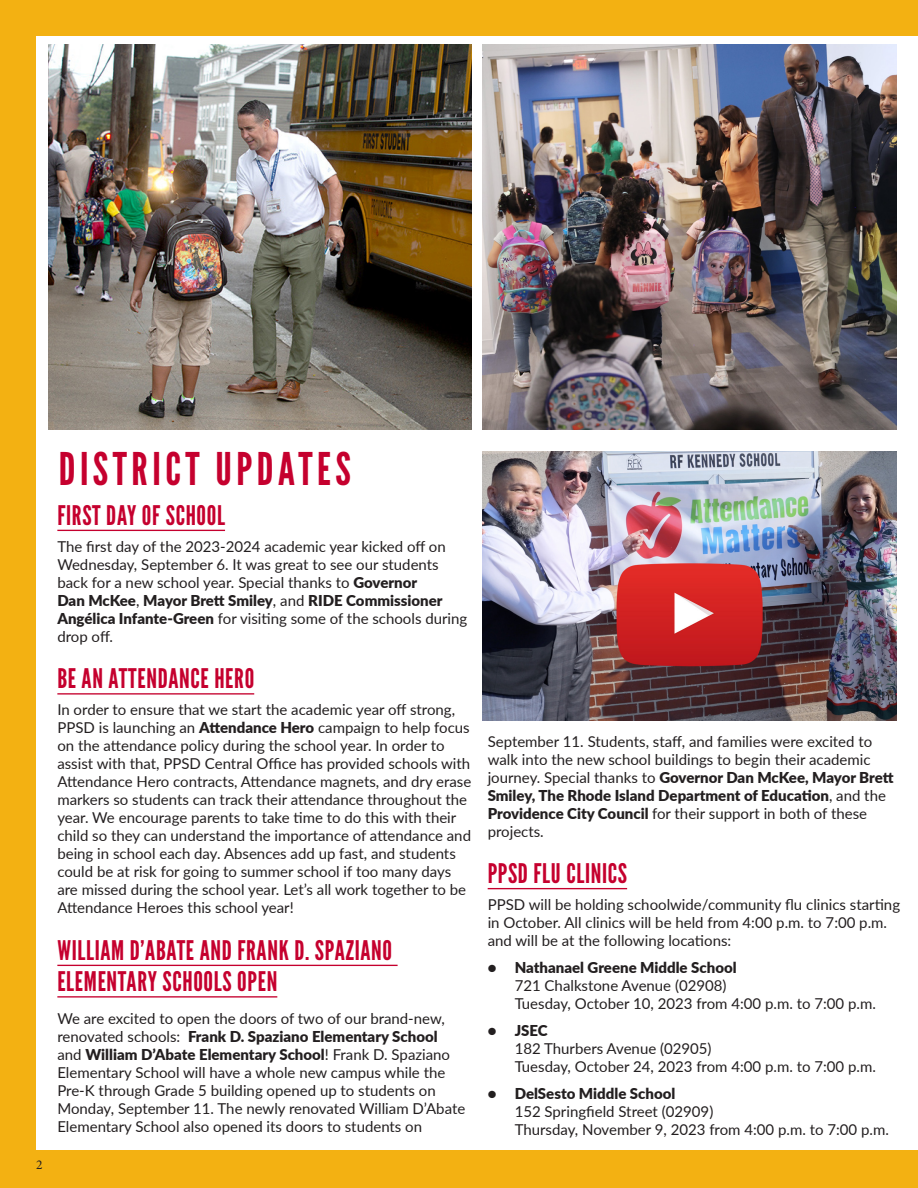
<style>
.page{position:relative;width:918px;height:1188px;background:#f3b112}
.page>*{position:absolute;margin:0;border:0;box-sizing:border-box;transform-origin:0 0}
.League_Gothic_32pt_B{font:45px "League Gothic";letter-spacing:.1em;color:#c5002e}
.t1{font:27px/31.5px "League Gothic";letter-spacing:.025em;color:#c5002e}
.t2{font:15px/18px "Lato";color:#231f20}
.t3{font:13.5px "Minion Pro";color:#231f20}
.s1{font-weight:900}
</style>
<div class="page">
<div style="left:36px;top:36px;width:882px;height:1114px;background:#fff"></div>
<img style="left:482px;top:45px;width:415px;height:384px">
<hr style="left:57px;top:530px;width:168px;height:1px;background:#c5002e">
<hr style="left:57px;top:693px;width:197px;height:2px;background:#c5002e">
<hr style="left:57px;top:965px;width:341px;height:1px;background:#c5002e">
<hr style="left:57px;top:996px;width:220px;height:2px;background:#c5002e">
<hr style="left:488px;top:888px;width:139px;height:1px;background:#c5002e">
<img style="left:482px;top:452px;width:415px;height:269px">
<img style="left:49px;top:45px;width:423px;height:384px">
<p class="t3" style="left:36px;top:1155px;width:8px">2</p>
<p class="League_Gothic_32pt_B" style="left:59px;top:442px;width:294px">DISTRICT UPDATES</p>
<p class="t1" style="left:57px;top:500px;width:169px">FIRST DAY OF SCHOOL</p>
<p class="t2" style="left:57px;top:537px;width:411px">The first day of the 2023-2024 academic year kicked off on Wednesday, September 6. It was great to see our students back for a new school year. Special thanks to <span class="s1">Governor<br>Dan McKee</span>, <span class="s1">Mayor Brett Smiley</span>, and <span class="s1">RIDE Commissioner Angélica Infante-Green</span> for visiting some of the schools during drop off.</p>
<p class="t1" style="left:57px;top:663px;width:198px">BE AN ATTENDANCE HERO</p>
<p class="t2" style="left:57px;top:700px;width:416px">In order to ensure that we start the academic year off strong, PPSD is launching an <span class="s1">Attendance Hero</span> campaign to help focus on the attendance policy during the school year. In order to assist with that, PPSD Central Office has provided schools with Attendance Hero contracts, Attendance magnets, and dry erase markers so students can track their attendance throughout the year. We encourage parents to take time to do this with their child so they can understand the importance of attendance and being in school each day. Absences add up fast, and students could be at risk for going to summer school if too many days are missed during the school year. Let’s all work together to be Attendance Heroes this school year!</p>
<p class="t1" style="left:57px;top:935px;width:336px">WILLIAM D’ABATE AND FRANK D. SPAZIANO<br>ELEMENTARY SCHOOLS OPEN</p>
<p class="t2" style="left:57px;top:1009px;width:409px">We are excited to open the doors of two of our brand-new, renovated schools: <span class="s1">Frank D. Spaziano Elementary School </span>and <span class="s1">William D’Abate Elementary School</span>! Frank D. Spaziano Elementary School will have a whole new campus while the Pre-K through Grade 5 building opened up to students on Monday, September 11. The newly renovated William D’Abate Elementary School also opened its doors to students on</p>
<p class="t2" style="left:488px;top:732px;width:407px">September 11. Students, staff, and families were excited to walk into the new school buildings to begin their academic journey. Special thanks to <span class="s1">Governor Dan McKee, Mayor Brett Smiley, The Rhode Island Department of Education</span>, and the <span class="s1">Providence City Council</span> for their support in both of these projects.</p>
<p class="t1" style="left:488px;top:858px;width:141px">PPSD FLU CLINICS</p>
<p class="t2" style="left:488px;top:895px;width:414px">PPSD will be holding schoolwide/community flu clinics starting in October. All clinics will be held from 4:00 p.m. to 7:00 p.m. and will be at the following locations:</p>
<p class="t2" style="left:515px;top:958px;width:363px;text-indent:-27px"><span class="s1">• Nathanael Greene Middle School<br></span>721 Chalkstone Avenue (02908)<br>Tuesday, October 10, 2023 from 4:00 p.m. to 7:00 p.m.</p>
<p class="t2" style="left:515px;top:1021px;width:363px;text-indent:-27px"><span class="s1">• JSEC<br></span>182 Thurbers Avenue (02905)<br>Tuesday, October 24, 2023 from 4:00 p.m. to 7:00 p.m.</p>
<p class="t2" style="left:515px;top:1084px;width:376px;text-indent:-27px"><span class="s1">• DelSesto Middle School<br></span>152 Springfield Street (02909)<br>Thursday, November 9, 2023 from 4:00 p.m. to 7:00 p.m.</p>
</div>
